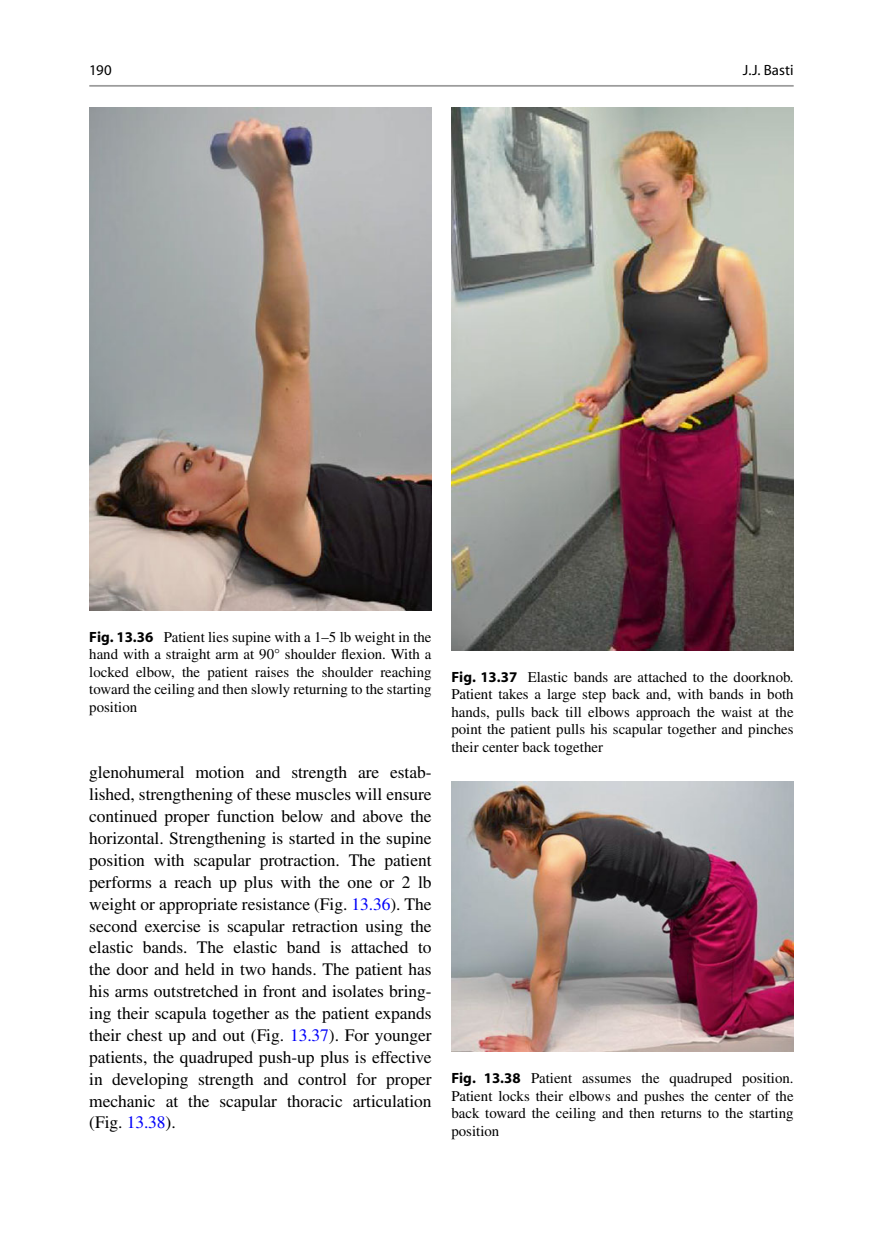
<style>
.page{position:relative;width:883px;height:1260px;background:#fff}
.page>*{position:absolute;margin:0;border:0;box-sizing:border-box;transform-origin:0 0}
.t1{font:17.5px/21.9px "Njkryq Times";letter-spacing:-.005em;color:#000;text-align:justify}
.t2{font:14.88px/17.5px "Njkryq Times";color:#000;text-align:justify}
.t3{font:14.88px "Nfdkpf Myriad";letter-spacing:.005em;color:#000}
.s1{font-family:"Qrhfgx Myriad";font-weight:700}
.s2{color:#0000fa}
</style>
<div class="page">
<img style="left:89px;top:107px;width:343px;height:503px">
<img style="left:451px;top:107px;width:343px;height:544px">
<img style="left:451px;top:782px;width:343px;height:270px">
<hr style="left:89px;top:85px;width:705px;height:2px;background:#9c9c9c">
<p class="t3" style="left:89px;top:64px;width:24px">190</p>
<p class="t3" style="left:743px;top:64px;width:52px">J.J. Basti</p>
<p class="t2" style="left:89px;top:629px;width:344px"><span class="s1">Fig. 13.36</span> Patient lies supine with a 1–5 lb weight in the hand with a straight arm at 90° shoulder flexion. With a locked elbow, the patient raises the shoulder reaching toward the ceiling and then slowly returning to the starting position</p>
<p class="t1" style="left:89px;top:763px;width:344px">glenohumeral motion and strength are estab&shy;lished, strengthening of these muscles will ensure continued proper function below and above the horizontal. Strengthening is started in the supine position with scapular protraction. The patient performs a reach up plus with the one or 2 lb weight or appropriate resistance (Fig. <span class="s2">13.36</span> ). The second exercise is scapular retraction using the elastic bands. The elastic band is attached to the door and held in two hands. The patient has his arms outstretched in front and isolates bring&shy;ing their scapula together as the patient expands their chest up and out (Fig. <span class="s2">13.37</span> ). For younger patients, the quadruped push-up plus is effective in developing strength and control for proper mechanic at the scapular thoracic articulation (Fig. <span class="s2">13.38</span> ).</p>
<p class="t2" style="left:451px;top:670px;width:344px"><span class="s1">Fig. 13.37</span> Elastic bands are attached to the doorknob.<br>Patient takes a large step back and, with bands in both hands, pulls back till elbows approach the waist at the point the patient pulls his scapular together and pinches their center back together</p>
<p class="t2" style="left:451px;top:1071px;width:344px"><span class="s1">Fig. 13.38</span> Patient assumes the quadruped position.<br>Patient locks their elbows and pushes the center of the back toward the ceiling and then returns to the starting position</p>
</div>
